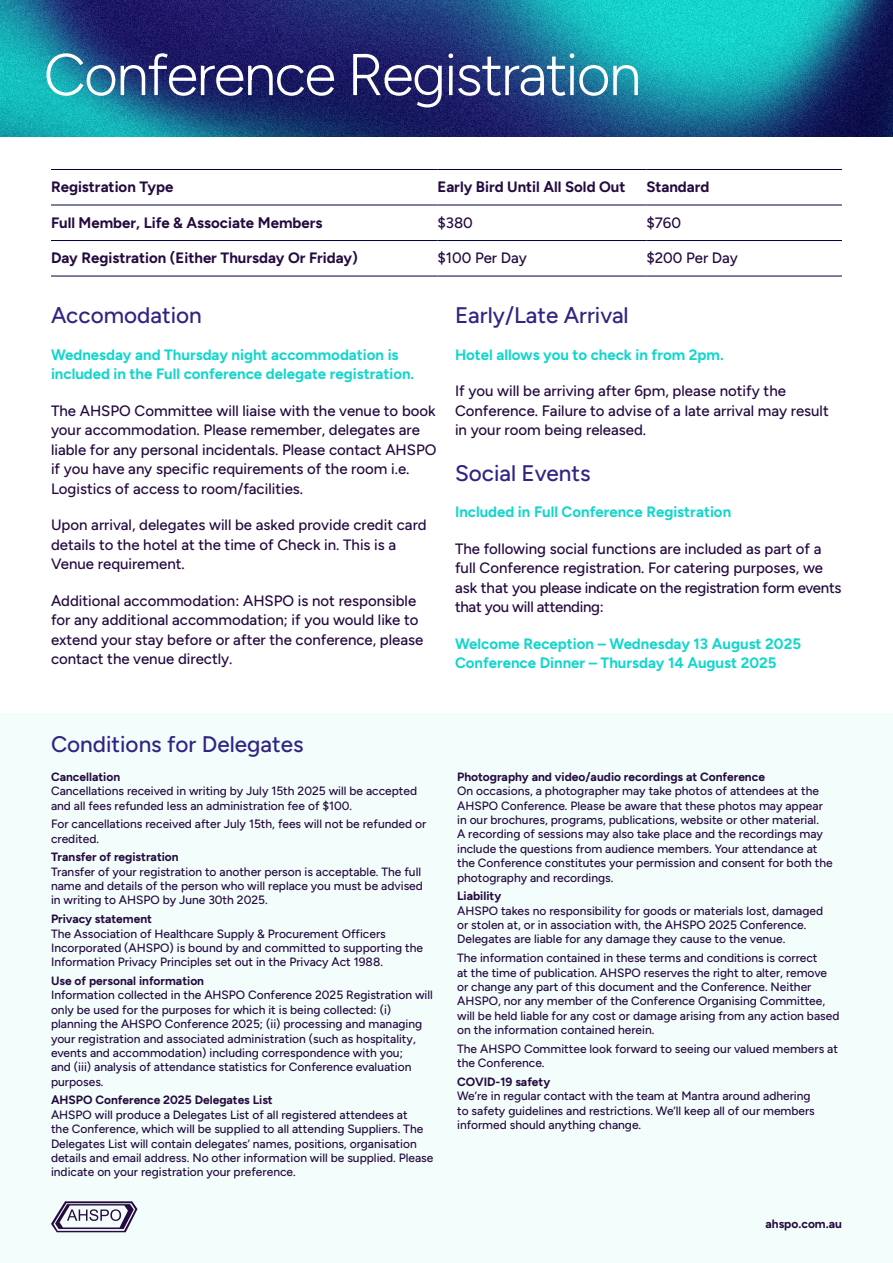
<style>
.page{position:relative;width:893px;height:1263px;background:#fff}
.page>*{position:absolute;margin:0;border:0;box-sizing:border-box;transform-origin:0 0}
.t1{font:300 58.65px "Figtree";letter-spacing:-.03em;color:#fff}
.t2{font:500 22.5px "Figtree";color:#322482}
.Body_Copy{font:500 15px/19.5px "Figtree";color:#250b3f}
.H3_2025{font:700 15px/19.5px "Figtree";color:#12d6cc}
.Body_Copy-2{font:700 15px "Figtree";color:#250b3f}
.Body_Copy-3{font:500 12px/14.4px "Figtree";color:#250b3f}
.Body_Copy-4{font:700 12px "Figtree";color:#250b3f}
.s1{font-weight:700}
</style>
<div class="page">
<img style="left:0;top:0;width:893px;height:136px">
<div style="left:0;top:713px;width:893px;height:550px;background:#f3fdfc"></div>
<hr style="left:51px;top:169px;width:386px;height:1px;background:#000042">
<hr style="left:437px;top:169px;width:209px;height:1px;background:#000042">
<hr style="left:646px;top:169px;width:196px;height:1px;background:#000042">
<hr style="left:51px;top:205px;width:386px;height:1px;background:#000042">
<hr style="left:437px;top:205px;width:209px;height:1px;background:#000042">
<hr style="left:646px;top:205px;width:196px;height:1px;background:#000042">
<hr style="left:51px;top:240px;width:386px;height:1px;background:#000042">
<hr style="left:437px;top:240px;width:209px;height:1px;background:#000042">
<hr style="left:646px;top:240px;width:196px;height:1px;background:#000042">
<hr style="left:51px;top:276px;width:386px;height:1px;background:#000042">
<hr style="left:437px;top:276px;width:209px;height:1px;background:#000042">
<hr style="left:646px;top:276px;width:196px;height:1px;background:#000042">
<svg style="left:51px;top:1201px;width:86px;height:31px"></svg>
<h1 class="t1" style="left:44px;top:42px;width:599px">Conference Registration</h1>
<p class="Body_Copy-2" style="left:51px;top:179px;width:124px">Registration Type</p>
<p class="Body_Copy-2" style="left:437px;top:179px;width:190px">Early Bird Until All Sold Out</p>
<p class="Body_Copy-2" style="left:646px;top:179px;width:65px">Standard</p>
<p class="Body_Copy-2" style="left:51px;top:214px;width:273px">Full Member, Life &amp; Associate Members</p>
<p class="Body_Copy" style="left:437px;top:213px;width:37px">$380</p>
<p class="Body_Copy" style="left:646px;top:213px;width:36px">$760</p>
<p class="Body_Copy-2" style="left:51px;top:250px;width:308px">Day Registration (Either Thursday Or Friday)</p>
<p class="Body_Copy" style="left:437px;top:248px;width:91px">$100 Per Day</p>
<p class="Body_Copy" style="left:646px;top:248px;width:93px">$200 Per Day</p>
<h2 class="t2" style="left:51px;top:303px;width:152px">Accomodation</h2>
<p class="H3_2025" style="left:51px;top:345px;width:365px">Wednesday and Thursday night accommodation is included in the Full conference delegate registration.</p>
<p class="Body_Copy" style="left:51px;top:401px;width:387px">The AHSPO Committee will liaise with the venue to book your accommodation. Please remember, delegates are liable for any personal incidentals. Please contact AHSPO if you have any specific requirements of the room i.e.<br>Logistics of access to room/facilities.</p>
<p class="Body_Copy" style="left:51px;top:515px;width:377px">Upon arrival, delegates will be asked provide credit card details to the hotel at the time of Check in. This is a<br>Venue requirement.</p>
<p class="Body_Copy" style="left:51px;top:591px;width:374px">Additional accommodation: AHSPO is not responsible for any additional accommodation; if you would like to extend your stay before or after the conference, please contact the venue directly.</p>
<h2 class="t2" style="left:455px;top:303px;width:175px">Early/Late Arrival</h2>
<p class="H3_2025" style="left:455px;top:345px;width:270px">Hotel allows you to check in from 2pm.</p>
<p class="Body_Copy" style="left:455px;top:381px;width:375px">If you will be arriving after 6pm, please notify the<br>Conference. Failure to advise of a late arrival may result in your room being released.</p>
<h2 class="t2" style="left:455px;top:460px;width:137px">Social Events</h2>
<p class="H3_2025" style="left:455px;top:502px;width:278px">Included in Full Conference Registration</p>
<p class="Body_Copy" style="left:455px;top:539px;width:388px">The following social functions are included as part of a full Conference registration. For catering purposes, we ask that you please indicate on the registration form events that you will attending:</p>
<p class="H3_2025" style="left:455px;top:634px;width:348px">Welcome Reception – Wednesday 13 August 2025<br>Conference Dinner – Thursday 14 August 2025</p>
<h2 class="t2" style="left:51px;top:731px;width:254px">Conditions for Delegates</h2>
<p class="Body_Copy-3" style="left:51px;top:769px;width:368px"><span class="s1">Cancellation<br></span>Cancellations received in writing by July 15th 2025 will be accepted and all fees refunded less an administration fee of $100.</p>
<p class="Body_Copy-3" style="left:51px;top:817px;width:377px">For cancellations received after July 15th, fees will not be refunded or credited.</p>
<p class="Body_Copy-3" style="left:51px;top:850px;width:373px"><span class="s1">Transfer of registration<br></span>Transfer of your registration to another person is acceptable. The full name and details of the person who will replace you must be advised in writing to AHSPO by June 30th 2025.</p>
<p class="Body_Copy-3" style="left:51px;top:912px;width:374px"><span class="s1">Privacy statement<br></span>The Association of Healthcare Supply &amp; Procurement Officers Incorporated (AHSPO) is bound by and committed to supporting the Information Privacy Principles set out in the Privacy Act 1988.</p>
<p class="Body_Copy-3" style="left:51px;top:974px;width:383px"><span class="s1">Use of personal information<br></span>Information collected in the AHSPO Conference 2025 Registration will only be used for the purposes for which it is being collected: (i) planning the AHSPO Conference 2025; (ii) processing and managing your registration and associated administration (such as hospitality, events and accommodation) including correspondence with you;<br>and (iii) analysis of attendance statistics for Conference evaluation purposes.</p>
<p class="Body_Copy-3" style="left:51px;top:1093px;width:384px"><span class="s1">AHSPO Conference 2025 Delegates List<br></span>AHSPO will produce a Delegates List of all registered attendees at<br>the Conference, which will be supplied to all attending Suppliers. The Delegates List will contain delegates’ names, positions, organisation details and email address. No other information will be supplied. Please indicate on your registration your preference.</p>
<p class="Body_Copy-3" style="left:457px;top:769px;width:377px"><span class="s1">Photography and video/audio recordings at Conference<br></span>On occasions, a photographer may take photos of attendees at the AHSPO Conference. Please be aware that these photos may appear in our brochures, programs, publications, website or other material.<br>A recording of sessions may also take place and the recordings may include the questions from audience members. Your attendance at the Conference constitutes your permission and consent for both the photography and recordings.</p>
<p class="Body_Copy-3" style="left:457px;top:889px;width:367px"><span class="s1">Liability<br></span>AHSPO takes no responsibility for goods or materials lost, damaged or stolen at, or in association with, the AHSPO 2025 Conference.<br>Delegates are liable for any damage they cause to the venue.</p>
<p class="Body_Copy-3" style="left:457px;top:951px;width:384px">The information contained in these terms and conditions is correct<br>at the time of publication. AHSPO reserves the right to alter, remove or change any part of this document and the Conference. Neither AHSPO, nor any member of the Conference Organising Committee, will be held liable for any cost or damage arising from any action based on the information contained herein.</p>
<p class="Body_Copy-3" style="left:457px;top:1041px;width:382px">The AHSPO Committee look forward to seeing our valued members at the Conference.</p>
<p class="Body_Copy-3" style="left:457px;top:1074px;width:359px"><span class="s1">COVID-19 safety<br></span>We’re in regular contact with the team at Mantra around adhering to safety guidelines and restrictions. We’ll keep all of our members informed should anything change.</p>
<p class="Body_Copy-4" style="left:765px;top:1217px;width:78px">ahspo.com.au</p>
</div>
